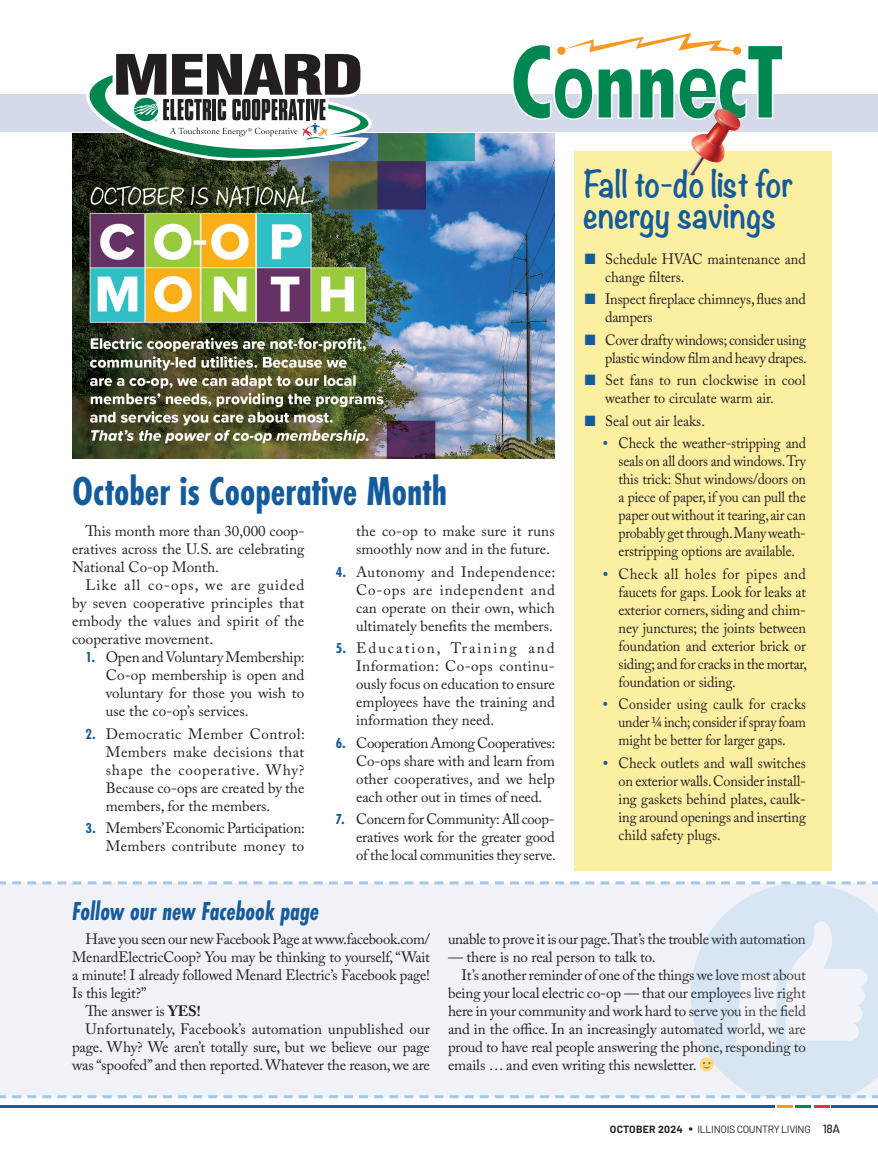
<style>
.page{position:relative;width:878px;height:1161px;background:#fff}
.page>*{position:absolute;margin:0;border:0;box-sizing:border-box;transform-origin:0 0}
.t1{font:700 42px "Futura PT Cond";color:#145b9c;scale:.93 1}
.t2{font:700 33px/31.5px "Noteworthy";color:#145b9c;scale:.93 1}
.t3{font:italic 700 27px "Futura PT Cond";color:#145b9c;scale:.93 1}
.t4{font:15px/18px "Adobe Caslon Pro";letter-spacing:-.01em;color:#231f20;text-align:justify}
.t5{font:15px/18px "Adobe Caslon Pro";letter-spacing:-.01em;color:#231f20;scale:.95 1}
.t6{font:15px/18px "Adobe Caslon Pro";letter-spacing:-.01em;color:#231f20;text-align:justify;scale:.93 1}
.t7{font:15px/18px "Adobe Caslon Pro";letter-spacing:-.01em;color:#231f20;text-align:justify;scale:.92 1}
.t8{font:15px/18px "Adobe Caslon Pro";letter-spacing:.01em;color:#231f20;scale:.95 1}
.t9{font:15px "Adobe Caslon Pro";letter-spacing:.01em;color:#231f20}
.t10{font:10.5px "Barlow";letter-spacing:-.03em;color:#231f20}
.s1{font-family:"Futura PT Cond";font-weight:700;color:#145b9c}
.s2{color:#145b9c}
.s3{font-weight:700}
.s4{font-size:15px}
.s5{font-weight:500;font-size:12px}
</style>
<div class="page">
<div style="left:574px;top:151px;width:258px;height:719px;background:#fcefa2"></div>
<img style="left:72px;top:134px;width:483px;height:325px">
<hr style="left:777px;top:1105px;width:16px;height:3px;background:#f79821">
<hr style="left:0;top:1105px;width:774px;height:3px;background:#145b9c">
<hr style="left:813px;top:1105px;width:16px;height:3px;background:#d83547">
<hr style="left:831px;top:1105px;width:47px;height:3px;background:#145b9c">
<hr style="left:795px;top:1105px;width:16px;height:3px;background:#008751">
<div style="left:0;top:94px;width:878px;height:38px;background:#d5daea"></div>
<svg style="left:513px;top:33px;width:269px;height:87px"></svg>
<svg style="left:72px;top:53px;width:322px;height:108px"></svg>
<img style="left:672px;top:95px;width:88px;height:81px">
<svg style="left:0;top:881px;width:878px;height:217px"></svg>
<h1 class="t1" style="left:72px;top:466px;width:405px">October is Cooperative Month</h1>
<p class="t4" style="left:72px;top:522px;width:234px;text-indent:14px">This month more than 30,000 coop&shy;eratives across the U.S. are celebrating National Co-op Month.</p>
<p class="t4" style="left:72px;top:576px;width:234px;text-indent:13px">Like all co-ops, we are guided by seven cooperative principles that embody the values and spirit of the cooperative movement.</p>
<p class="t4" style="left:106px;top:648px;width:200px;text-indent:-20px"><span class="s1">1.</span> Open and Voluntary Membership:<br>Co-op membership is open and voluntary for those you wish to use the co-op’s services.</p>
<p class="t4" style="left:106px;top:724px;width:201px;text-indent:-20px"><span class="s1">2.</span> Democratic Member Control:<br>Members make decisions that shape the cooperative. Why?<br>Because co-ops are created by the members, for the members.</p>
<p class="t4" style="left:86px;top:819px;width:221px;text-align:right"><span class="s1">3.</span> Members’Economic Participation:<br>Members contribute money to</p>
<p class="t4" style="left:356px;top:522px;width:200px">the co-op to make sure it runs smoothly now and in the future.</p>
<p class="t4" style="left:356px;top:562px;width:201px;text-indent:-20px"><span class="s1">4.</span> Autonomy and Independence:<br>Co-ops are independent and can operate on their own, which ultimately benefits the members.</p>
<p class="t4" style="left:356px;top:639px;width:200px;text-indent:-20px"><span class="s1">5.</span> Education, Training and Information: Co-ops continu&shy;ously focus on education to ensure employees have the training and information they need.</p>
<p class="t4" style="left:356px;top:733px;width:201px;text-indent:-20px"><span class="s1">6.</span> Cooperation Among Cooperatives:<br>Co-ops share with and learn from other cooperatives, and we help each other out in times of need.</p>
<p class="t4" style="left:356px;top:810px;width:201px;text-indent:-20px"><span class="s1">7.</span> Concern for Community: All coop&shy;eratives work for the greater good of the local communities they serve.</p>
<h2 class="t2" style="left:583px;top:167px;width:228px">Fall to-do list for energy savings</h2>
<p class="t5" style="left:605px;top:250px;width:213px;text-indent:-20px"><span class="s2">■</span> Schedule HVAC maintenance and change filters.</p>
<p class="t5" style="left:605px;top:290px;width:213px;text-indent:-20px"><span class="s2">■</span> Inspect fireplace chimneys, flues and dampers</p>
<p class="t5" style="left:585px;top:331px;width:235px;text-align:right"><span class="s2">■</span> Cover drafty windows; consider using plastic window film and heavy drapes.</p>
<p class="t8" style="left:605px;top:371px;width:213px;text-indent:-20px"><span class="s2">■</span> Set fans to run clockwise in cool weather to circulate warm air.</p>
<p class="t5" style="left:585px;top:412px;width:128px"><span class="s2">■</span> Seal out air leaks.</p>
<p class="t6" style="left:618px;top:434px;width:203px;text-indent:-20px"><span class="s1">•</span> Check the weather-stripping and seals on all doors and windows. Try this trick: Shut windows/doors on a piece of paper, if you can pull the paper out without it tearing, air can probably get through. Many weath&shy;erstripping options are available.</p>
<p class="t5" style="left:618px;top:565px;width:200px;text-align:justify;text-indent:-20px"><span class="s1">•</span> Check all holes for pipes and faucets for gaps. Look for leaks at exterior corners, siding and chim&shy;ney junctures; the joints between foundation and exterior brick or siding; and for cracks in the mortar, foundation or siding.</p>
<p class="t7" style="left:618px;top:695px;width:205px;text-indent:-20px"><span class="s1">•</span> Consider using caulk for cracks under ¼ inch; consider if spray foam might be better for larger gaps.</p>
<p class="t5" style="left:618px;top:754px;width:199px;text-align:justify;text-indent:-20px"><span class="s1">•</span> Check outlets and wall switches on exterior walls. Consider install&shy;ing gaskets behind plates, caulk&shy;ing around openings and inserting child safety plugs.</p>
<h3 class="t3" style="left:72px;top:895px;width:267px">Follow our new Facebook page</h3>
<p class="t4" style="left:85px;top:929px;width:346px">Have you seen our new Facebook Page at www.facebook.com/</p>
<p class="t4" style="left:72px;top:947px;width:359px">MenardElectricCoop? You may be thinking to yourself, “Wait</p>
<p class="t4" style="left:72px;top:965px;width:359px">a minute! I already followed Menard Electric’s Facebook page!</p>
<p class="t4" style="left:72px;top:983px;width:76px">Is this legit?”</p>
<p class="t4" style="left:86px;top:1001px;width:117px">The answer is <span class="s3">YES!</span></p>
<p class="t9" style="left:86px;top:1020px;width:346px">Unfortunately, Facebook’s automation unpublished our</p>
<p class="t4" style="left:72px;top:1037px;width:359px">page. Why? We aren’t totally sure, but we believe our page</p>
<p class="t4" style="left:72px;top:1055px;width:359px">was “spoofed” and then reported. Whatever the reason, we are</p>
<p class="t4" style="left:448px;top:929px;width:359px">unable to prove it is our page.That’s the trouble with automation</p>
<p class="t4" style="left:448px;top:947px;width:209px">— there is no real person to talk to.</p>
<p class="t4" style="left:461px;top:965px;width:346px">It’s another reminder of one of the things we love most about</p>
<p class="t4" style="left:448px;top:983px;width:359px">being your local electric co-op — that our employees live right</p>
<p class="t4" style="left:448px;top:1001px;width:359px">here in your community and work hard to serve you in the field</p>
<p class="t4" style="left:448px;top:1019px;width:359px">and in the office. In an increasingly automated world, we are</p>
<p class="t4" style="left:448px;top:1037px;width:359px">proud to have real people answering the phone, responding to</p>
<p class="t4" style="left:448px;top:1055px;width:250px">emails … and even writing this newsletter.</p>
<p class="t10" style="left:610px;top:1123px;width:232px"><span class="s3">OCTOBER 2024</span> <span class="s4">•</span> ILLINOIS COUNTRY LIVING <span class="s5">18A</span></p>
</div>
